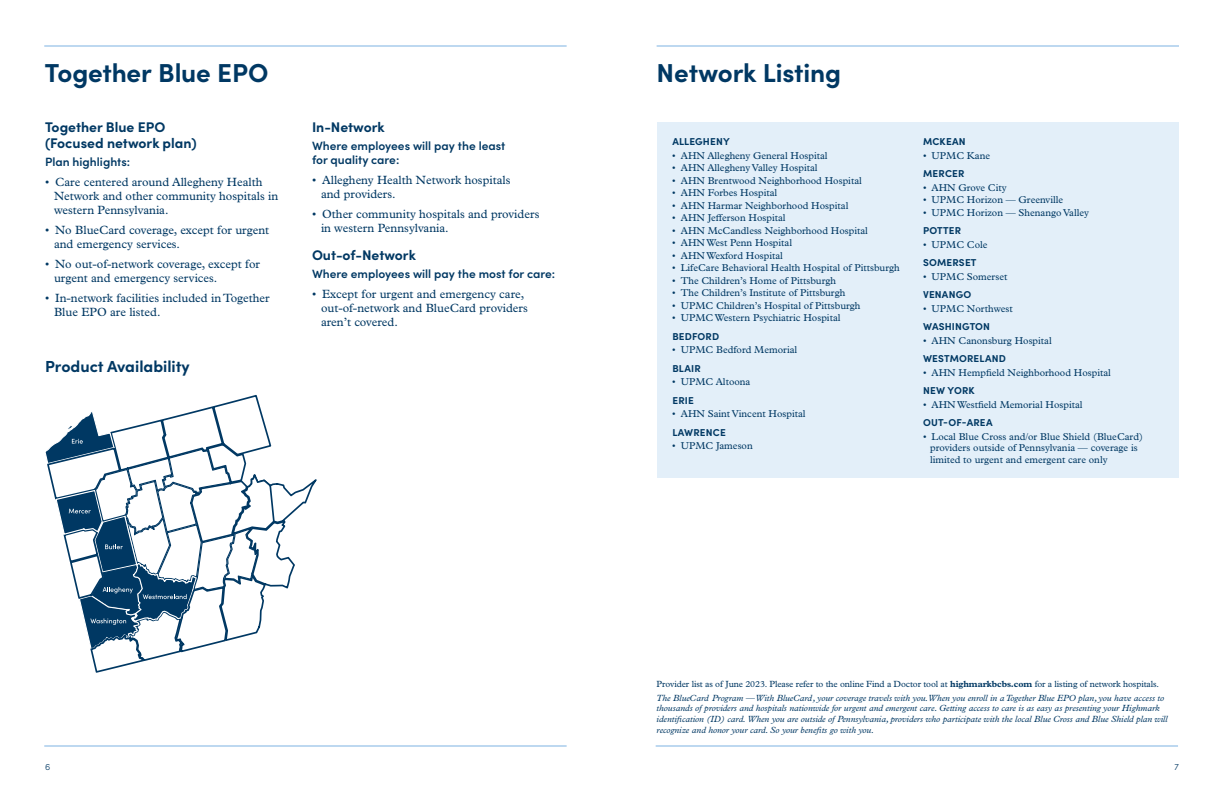
<style>
.page{position:relative;width:1224px;height:792px;background:#fff}
.page>*{position:absolute;margin:0;border:0;box-sizing:border-box;transform-origin:0 0}
.PlanBen_H1{font:700 26px "Sofia Pro";letter-spacing:-.005em;color:#003863}
.PlanBen_H2_Sofia_16pt{font:700 16px "Sofia Pro";color:#003863}
.PlanBen_H2_Sofia_14pt{font:700 14px/16px "Sofia Pro";color:#003863}
.t1{font:12px/14px "Plantin MT Pro";color:#003863}
.PlanBen_H3{font:600 12px/14px "Sofia Pro";color:#003863}
.PlanBen_NetworkList_10pt_Bullet{font:10px/11.5px "Plantin MT Pro";color:#003863}
.PlanBen_NetworkList_10pt_H3{font:700 10px "Sofia Pro";letter-spacing:.02em;color:#003863}
.PlanBen_NetworkList_10pt_H2{font:700 10px "Sofia Pro";letter-spacing:.02em;color:#003863}
.PlanBen_Footnote_9pt{font:italic 9px/10.8px "Plantin MT Pro";color:#003863}
.PlanBen_Footnote_9pt-2{font:9px "Plantin MT Pro";letter-spacing:-.01em;color:#003863}
.t2{font:300 9px "Sofia Pro";color:#003863}
.s1{font-weight:700}
</style>
<div class="page">
<hr style="left:44px;top:45px;width:523px;height:2px;background:#bdd8f0">
<hr style="left:44px;top:745px;width:523px;height:2px;background:#bdd8f0">
<hr style="left:657px;top:45px;width:522px;height:2px;background:#bdd8f0">
<div style="left:657px;top:122px;width:522px;height:356px;background:#e3eff9"></div>
<hr style="left:656px;top:745px;width:522px;height:2px;background:#bdd8f0">
<svg style="left:45px;top:395px;width:272px;height:278px"></svg>
<h1 class="PlanBen_H1" style="left:45px;top:53px;width:225px">Together Blue EPO</h1>
<h2 class="PlanBen_H2_Sofia_14pt" style="left:45px;top:118px;width:153px">Together Blue EPO (Focused network plan)</h2>
<p class="PlanBen_H3" style="left:45px;top:154px;width:87px">Plan highlights:</p>
<p class="t1" style="left:54px;top:175px;width:226px;text-indent:-9px">• Care centered around Allegheny Health<br>Network and other community hospitals in western Pennsylvania.</p>
<p class="t1" style="left:54px;top:223px;width:217px;text-indent:-9px">• No BlueCard coverage, except for urgent and emergency services.</p>
<p class="t1" style="left:54px;top:257px;width:208px;text-indent:-9px">• No out-of-network coverage, except for urgent and emergency services.</p>
<p class="t1" style="left:54px;top:291px;width:217px;text-indent:-9px">• In-network facilities included in Together<br>Blue EPO are listed.</p>
<h2 class="PlanBen_H2_Sofia_16pt" style="left:45px;top:354px;width:146px">Product Availability</h2>
<h2 class="PlanBen_H2_Sofia_14pt" style="left:312px;top:118px;width:74px">In-Network</h2>
<p class="PlanBen_H3" style="left:312px;top:138px;width:195px">Where employees will pay the least for quality care:</p>
<p class="t1" style="left:321px;top:173px;width:191px;text-indent:-9px">• Allegheny Health Network hospitals and providers.</p>
<p class="t1" style="left:321px;top:207px;width:220px;text-indent:-9px">• Other community hospitals and providers in western Pennsylvania.</p>
<h2 class="PlanBen_H2_Sofia_14pt" style="left:312px;top:246px;width:105px">Out-of-Network</h2>
<p class="PlanBen_H3" style="left:312px;top:266px;width:245px">Where employees will pay the most for care:</p>
<p class="t1" style="left:321px;top:287px;width:209px;text-indent:-9px">• Except for urgent and emergency care, out-of-network and BlueCard providers aren’t covered.</p>
<h1 class="PlanBen_H1" style="left:657px;top:53px;width:186px">Network Listing</h1>
<h2 class="PlanBen_NetworkList_10pt_H2" style="left:672px;top:134px;width:59px">ALLEGHENY</h2>
<p class="PlanBen_NetworkList_10pt_Bullet" style="left:672px;top:150px;width:157px">• AHN Allegheny General Hospital</p>
<p class="PlanBen_NetworkList_10pt_Bullet" style="left:672px;top:162px;width:147px">• AHN Allegheny Valley Hospital</p>
<p class="PlanBen_NetworkList_10pt_Bullet" style="left:672px;top:175px;width:191px">• AHN Brentwood Neighborhood Hospital</p>
<p class="PlanBen_NetworkList_10pt_Bullet" style="left:672px;top:187px;width:106px">• AHN Forbes Hospital</p>
<p class="PlanBen_NetworkList_10pt_Bullet" style="left:672px;top:200px;width:178px">• AHN Harmar Neighborhood Hospital</p>
<p class="PlanBen_NetworkList_10pt_Bullet" style="left:672px;top:212px;width:115px">• AHN Jefferson Hospital</p>
<p class="PlanBen_NetworkList_10pt_Bullet" style="left:672px;top:225px;width:197px">• AHN McCandless Neighborhood Hospital</p>
<p class="PlanBen_NetworkList_10pt_Bullet" style="left:672px;top:237px;width:121px">• AHN West Penn Hospital</p>
<p class="PlanBen_NetworkList_10pt_Bullet" style="left:672px;top:250px;width:112px">• AHN Wexford Hospital</p>
<p class="PlanBen_NetworkList_10pt_Bullet" style="left:672px;top:262px;width:229px">• LifeCare Behavioral Health Hospital of Pittsburgh</p>
<p class="PlanBen_NetworkList_10pt_Bullet" style="left:672px;top:275px;width:165px">• The Children’s Home of Pittsburgh</p>
<p class="PlanBen_NetworkList_10pt_Bullet" style="left:672px;top:287px;width:175px">• The Children’s Institute of Pittsburgh</p>
<p class="PlanBen_NetworkList_10pt_Bullet" style="left:672px;top:300px;width:190px">• UPMC Children’s Hospital of Pittsburgh</p>
<p class="PlanBen_NetworkList_10pt_Bullet" style="left:672px;top:312px;width:170px">• UPMC Western Psychiatric Hospital</p>
<h3 class="PlanBen_NetworkList_10pt_H3" style="left:672px;top:329px;width:48px">BEDFORD</h3>
<p class="PlanBen_NetworkList_10pt_Bullet" style="left:672px;top:344px;width:126px">• UPMC Bedford Memorial</p>
<h3 class="PlanBen_NetworkList_10pt_H3" style="left:672px;top:361px;width:30px">BLAIR</h3>
<p class="PlanBen_NetworkList_10pt_Bullet" style="left:672px;top:376px;width:80px">• UPMC Altoona</p>
<h3 class="PlanBen_NetworkList_10pt_H3" style="left:672px;top:393px;width:23px">ERIE</h3>
<p class="PlanBen_NetworkList_10pt_Bullet" style="left:672px;top:408px;width:135px">• AHN Saint Vincent Hospital</p>
<h3 class="PlanBen_NetworkList_10pt_H3" style="left:672px;top:425px;width:55px">LAWRENCE</h3>
<p class="PlanBen_NetworkList_10pt_Bullet" style="left:672px;top:440px;width:82px">• UPMC Jameson</p>
<h3 class="PlanBen_NetworkList_10pt_H3" style="left:923px;top:134px;width:44px">MCKEAN</h3>
<p class="PlanBen_NetworkList_10pt_Bullet" style="left:923px;top:150px;width:69px">• UPMC Kane</p>
<h3 class="PlanBen_NetworkList_10pt_H3" style="left:923px;top:166px;width:43px">MERCER</h3>
<p class="PlanBen_NetworkList_10pt_Bullet" style="left:923px;top:182px;width:85px">• AHN Grove City</p>
<p class="PlanBen_NetworkList_10pt_Bullet" style="left:923px;top:194px;width:142px">• UPMC Horizon — Greenville</p>
<p class="PlanBen_NetworkList_10pt_Bullet" style="left:923px;top:207px;width:167px">• UPMC Horizon — Shenango Valley</p>
<h3 class="PlanBen_NetworkList_10pt_H3" style="left:923px;top:223px;width:40px">POTTER</h3>
<p class="PlanBen_NetworkList_10pt_Bullet" style="left:923px;top:239px;width:66px">• UPMC Cole</p>
<h3 class="PlanBen_NetworkList_10pt_H3" style="left:923px;top:255px;width:55px">SOMERSET</h3>
<p class="PlanBen_NetworkList_10pt_Bullet" style="left:923px;top:271px;width:86px">• UPMC Somerset</p>
<h3 class="PlanBen_NetworkList_10pt_H3" style="left:923px;top:287px;width:50px">VENANGO</h3>
<p class="PlanBen_NetworkList_10pt_Bullet" style="left:923px;top:303px;width:91px">• UPMC Northwest</p>
<h3 class="PlanBen_NetworkList_10pt_H3" style="left:923px;top:319px;width:68px">WASHINGTON</h3>
<p class="PlanBen_NetworkList_10pt_Bullet" style="left:923px;top:335px;width:130px">• AHN Canonsburg Hospital</p>
<h3 class="PlanBen_NetworkList_10pt_H3" style="left:923px;top:351px;width:84px">WESTMORELAND</h3>
<p class="PlanBen_NetworkList_10pt_Bullet" style="left:923px;top:367px;width:189px">• AHN Hempfield Neighborhood Hospital</p>
<h3 class="PlanBen_NetworkList_10pt_H3" style="left:923px;top:383px;width:53px">NEW YORK</h3>
<p class="PlanBen_NetworkList_10pt_Bullet" style="left:923px;top:399px;width:161px">• AHN Westfield Memorial Hospital</p>
<h3 class="PlanBen_NetworkList_10pt_H3" style="left:923px;top:415px;width:71px">OUT-OF-AREA</h3>
<p class="PlanBen_NetworkList_10pt_Bullet" style="left:930px;top:431px;width:214px;text-indent:-7px">• Local Blue Cross and/or Blue Shield (BlueCard) providers outside of Pennsylvania — coverage is limited to urgent and emergent care only</p>
<p class="PlanBen_Footnote_9pt-2" style="left:657px;top:679px;width:504px">Provider list as of June 2023. Please refer to the online Find a Doctor tool at <span class="s1">highmarkbcbs.com</span> for a listing of network hospitals.</p>
<p class="PlanBen_Footnote_9pt" style="left:657px;top:692px;width:512px">The BlueCard Program — With BlueCard, your coverage travels with you. When you enroll in a Together Blue EPO plan, you have access to thousands of providers and hospitals nationwide for urgent and emergent care. Getting access to care is as easy as presenting your Highmark identification (ID) card. When you are outside of Pennsylvania, providers who participate with the local Blue Cross and Blue Shield plan will recognize and honor your card. So your benefits go with you.</p>
<p class="t2" style="left:45px;top:761px;width:7px">6</p>
<p class="t2" style="left:1175px;top:761px;width:6px">7</p>
</div>
